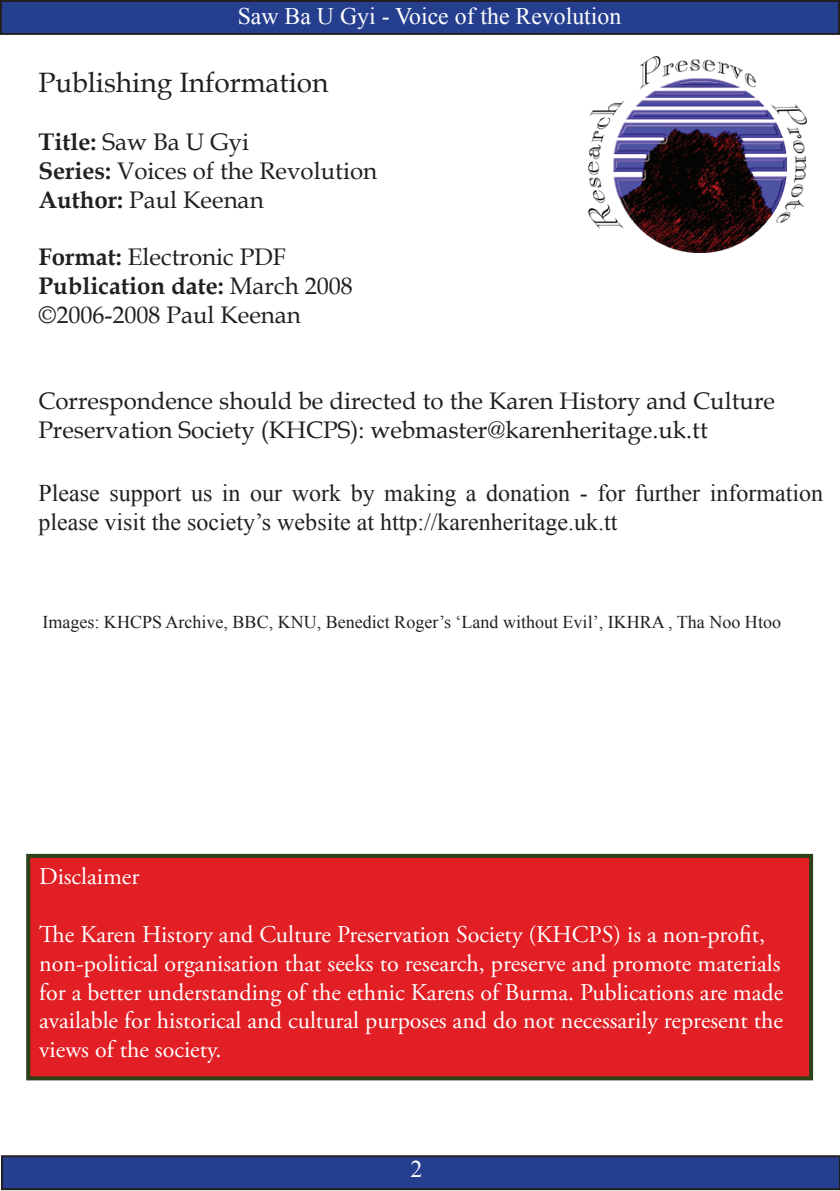
<style>
.page{position:relative;width:840px;height:1191px;background:#fff}
.page>*{position:absolute;margin:0;border:0;box-sizing:border-box;transform-origin:0 0}
.t1{font:28px "Book Antiqua";color:#231f20}
.t2{font:24px/28.8px "Adobe Garamond Pro";color:#fff}
.t3{font:24px/28.8px "Book Antiqua";color:#231f20}
.t4{font:24px/28.8px "Times New Roman";color:#231f20}
.t5{font:23.8px "Times New Roman";color:#fff}
.t6{font:18px "Times New Roman";color:#231f20}
.s1{font-weight:700}
</style>
<div class="page">
<div style="left:1px;top:1px;width:837px;height:33px;background:#253f8e"></div>
<div style="left:0;top:0;width:839px;height:35px;border:2px solid #231f20"></div>
<div style="left:2px;top:1156px;width:837px;height:33px;background:#253f8e"></div>
<div style="left:1px;top:1155px;width:838px;height:35px;border:2px solid #231f20"></div>
<svg style="left:839px;top:0;width:1px;height:35px"></svg>
<svg style="left:839px;top:1155px;width:1px;height:35px"></svg>
<img style="left:588px;top:56px;width:218px;height:196px">
<div style="left:28px;top:856px;width:782px;height:222px;background:#e11f25"></div>
<div style="left:26px;top:854px;width:786px;height:226px;border:4px solid #2c4019"></div>
<p class="t5" style="left:237px;top:1px;width:385px">Saw Ba U Gyi - Voice of the Revolution</p>
<p class="t1" style="left:38px;top:63px;width:291px">Publishing Information</p>
<p class="t3" style="left:38px;top:127px;width:340px"><span class="s1">Title:</span> Saw Ba U Gyi<br><span class="s1">Series:</span> Voices of the Revolution<br><span class="s1">Author:</span> Paul Keenan</p>
<p class="t3" style="left:38px;top:242px;width:316px"><span class="s1">Format:</span> Electronic PDF<br><span class="s1">Publication date:</span> March 2008 ©2006-2008 Paul Keenan</p>
<p class="t3" style="left:38px;top:386px;width:737px">Correspondence should be directed to the Karen History and Culture<br>Preservation Society (KHCPS): webmaster@karenheritage.uk.tt</p>
<p class="t4" style="left:38px;top:478px;width:786px">Please support us in our work by making a donation - for further information please visit the society’s website at http://karenheritage.uk.tt</p>
<p class="t6" style="left:42px;top:610px;width:739px">Images: KHCPS Archive, BBC, KNU, Benedict Roger’s ‘Land without Evil’, IKHRA , Tha Noo Htoo</p>
<p class="t2" style="left:39px;top:863px;width:102px">Disclaimer</p>
<p class="t2" style="left:39px;top:920px;width:745px">The Karen History and Culture Preservation Society (KHCPS) is a non-profit, non-political organisation that seeks to research, preserve and promote materials for a better understanding of the ethnic Karens of Burma. Publications are made available for historical and cultural purposes and do not necessarily represent the views of the society.</p>
</div>
